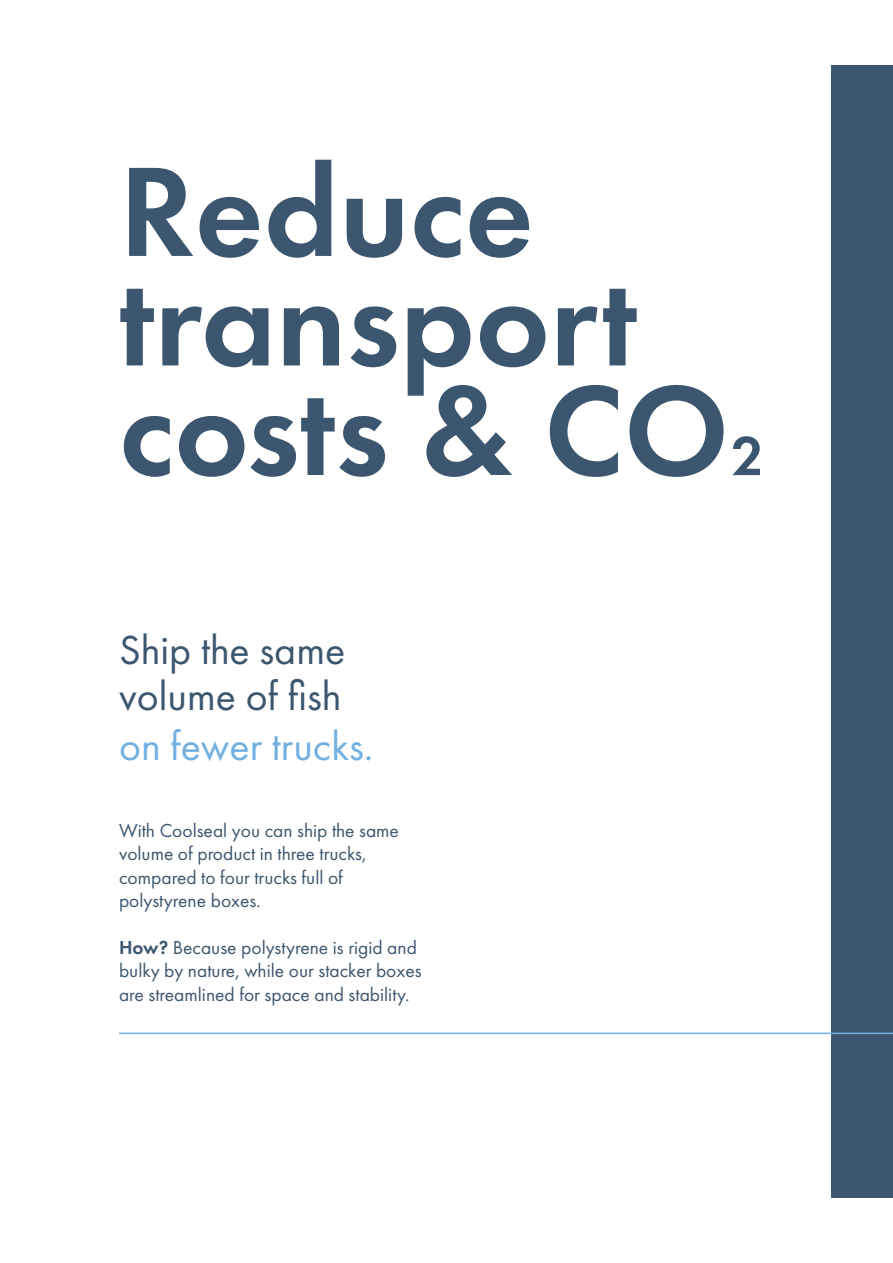
<style>
.page{position:relative;width:893px;height:1263px;background:#fff}
.page>*{position:absolute;margin:0;border:0;box-sizing:border-box;transform-origin:0 0}
.t1{font:600 132px "Futura PT";color:#3c566f}
.t2{font:600 57px "Futura PT";color:#3c566f}
.t3{font:42px/46.5px "Futura PT";color:#3c566f}
.t4{font:42px "Futura PT";color:#72b0e1}
.t5{font:19.5px/23.4px "Futura PT";color:#3c566f}
.s1{font-weight:600}
</style>
<div class="page">
<div style="left:831px;top:65px;width:62px;height:1133px;background:#3c566f"></div>
<hr style="left:119px;top:1032px;width:774px;height:2px;background:#72b0e1">
<p class="t1" style="left:119px;top:129px;width:416px">Reduce</p>
<p class="t1" style="left:119px;top:239px;width:520px">transport</p>
<p class="t1" style="left:119px;top:348px;width:612px">costs &amp; CO</p>
<p class="t2" style="left:731px;top:420px;width:34px">2</p>
<p class="t3" style="left:119px;top:626px;width:228px">Ship the same volume of fish</p>
<p class="t4" style="left:119px;top:721px;width:256px">on fewer trucks.</p>
<p class="t5" style="left:119px;top:819px;width:281px">With Coolseal you can ship the same volume of product in three trucks, compared to four trucks full of</p>
<p class="t5" style="left:119px;top:889px;width:143px">polystyrene boxes.</p>
<p class="t5" style="left:119px;top:936px;width:304px"><span class="s1">How?</span> Because polystyrene is rigid and bulky by nature, while our stacker boxes are streamlined for space and stability.</p>
</div>
